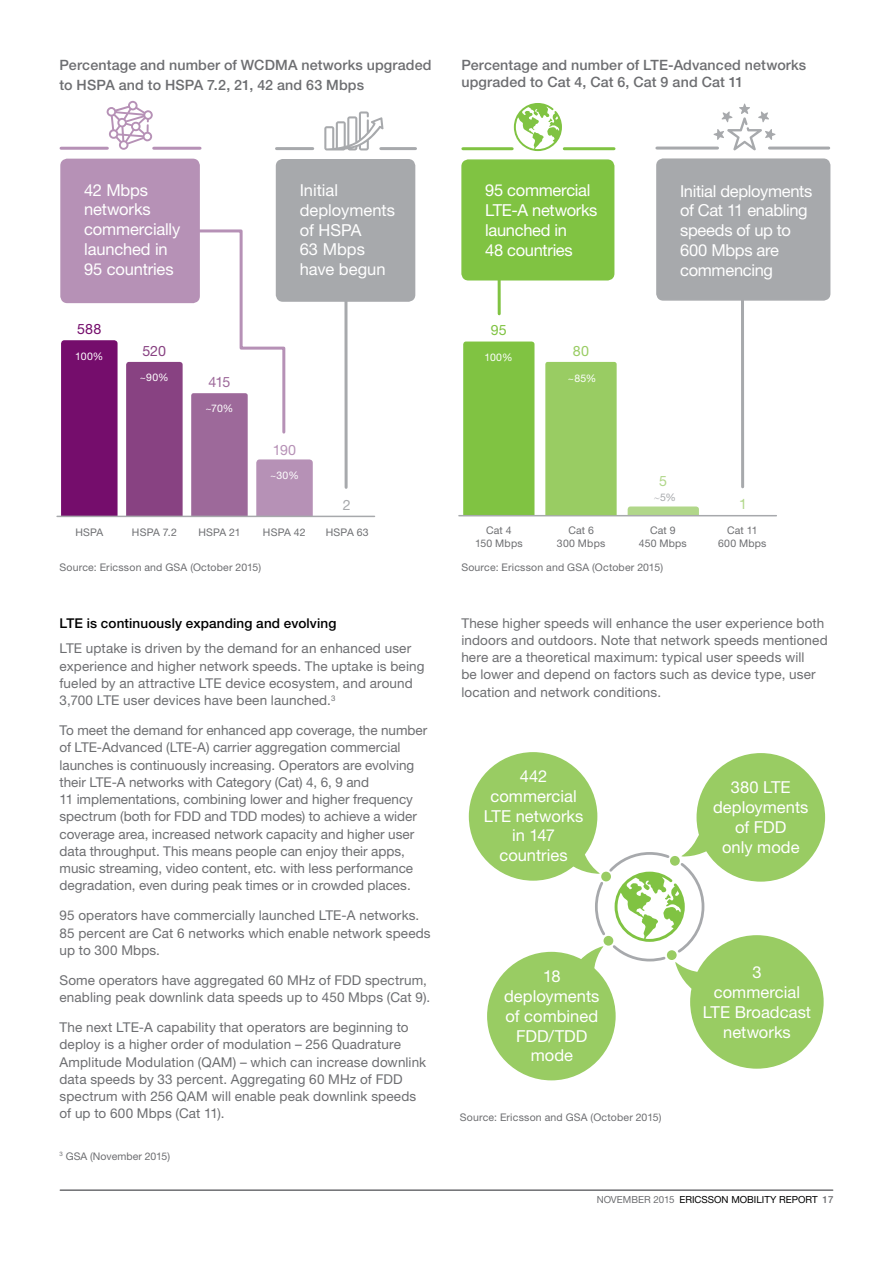
<style>
.page{position:relative;width:893px;height:1263px;background:#fff}
.page>*{position:absolute;margin:0;border:0;box-sizing:border-box;transform-origin:0 0}
.t1{font:16.5px/19.8px "Ericsson Sans";letter-spacing:-.005em;color:#fff;text-align:center}
.t2{font:500 14.25px/17.1px "Ericsson Sans";letter-spacing:.01em;color:#6d6e71}
.t3{font:14.25px "Ericsson Sans";color:#750d6c}
.t4{font:14.25px "Ericsson Sans";color:#884282}
.t5{font:14.25px "Ericsson Sans";color:#9d699a}
.t6{font:14.25px "Ericsson Sans";color:#b691b6}
.t7{font:14.25px "Ericsson Sans";color:#80c342}
.t8{font:14.25px "Ericsson Sans";color:#b1d78a}
.t9{font:14.25px "Ericsson Sans";color:#99cc63}
.t10{font:14.25px "Ericsson Sans";color:#a7a9ac}
.t11{font:13.5px/17.2px "Ericsson Sans";letter-spacing:.005em;color:#6d6e71}
.t12{font:500 13.5px "Ericsson Sans";letter-spacing:.01em;color:#000}
.t13{font:10.5px/12.6px "Ericsson Sans";letter-spacing:.02em;color:#6d6e71;text-align:center}
.t14{font:10.5px "Ericsson Sans";letter-spacing:.02em;color:#fff}
.t15{font:10.5px "Ericsson Sans";color:#a7a9ac}
.t16{font:9.75px "Ericsson Sans";color:#000}
.s1{font-family:"Times"}
.s2{color:#6d6e71}
.s3{font-weight:500;color:#6d6e71}
</style>
<div class="page">
<hr style="left:60px;top:1189px;width:773px;height:2px;background:#6d6e71">
<svg style="left:628px;top:506px;width:71px;height:9px"></svg>
<svg style="left:497px;top:280px;width:4px;height:34px"></svg>
<div style="left:487px;top:952px;width:129px;height:128px;background:#99cc63;border-radius:50%"></div>
<div style="left:469px;top:752px;width:128px;height:129px;background:#99cc63;border-radius:50%"></div>
<div style="left:690px;top:935px;width:134px;height:134px;background:#99cc63;border-radius:50%"></div>
<div style="left:696px;top:753px;width:129px;height:129px;background:#99cc63;border-radius:50%"></div>
<svg style="left:563px;top:832px;width:156px;height:162px"></svg>
<hr style="left:741px;top:250px;width:3px;height:237px;background:#a7a9ac">
<div style="left:463px;top:341px;width:71px;height:174px;background:#80c342"></div>
<hr style="left:459px;top:515px;width:317px;height:1px;background:#a7a9ac">
<div style="left:462px;top:160px;width:152px;height:120px;background:#80c342;border-radius:6px"></div>
<div style="left:461px;top:159px;width:153px;height:121px;border:2px solid #80c342;border-radius:6px"></div>
<div style="left:657px;top:159px;width:173px;height:141px;background:#a7a9ac;border-radius:6px"></div>
<div style="left:656px;top:158px;width:174px;height:143px;border:2px solid #a7a9ac;border-radius:6px"></div>
<hr style="left:657px;top:147px;width:60px;height:3px;background:#a7a9ac">
<hr style="left:463px;top:147px;width:49px;height:3px;background:#80c342">
<hr style="left:769px;top:147px;width:60px;height:3px;background:#a7a9ac">
<hr style="left:564px;top:147px;width:50px;height:3px;background:#80c342">
<svg style="left:714px;top:104px;width:61px;height:46px"></svg>
<svg style="left:514px;top:103px;width:48px;height:48px"></svg>
<svg style="left:344px;top:302px;width:4px;height:185px"></svg>
<div style="left:61px;top:340px;width:57px;height:176px;background:#750d6c"></div>
<svg style="left:126px;top:228px;width:187px;height:288px"></svg>
<svg style="left:107px;top:101px;width:46px;height:49px"></svg>
<hr style="left:57px;top:516px;width:317px;height:1px;background:#a7a9ac">
<svg style="left:324px;top:111px;width:60px;height:39px"></svg>
<div style="left:61px;top:159px;width:138px;height:143px;background:#b691b6;border-radius:6px"></div>
<div style="left:60px;top:159px;width:140px;height:144px;border:2px solid #b691b6;border-radius:6px"></div>
<div style="left:277px;top:160px;width:138px;height:141px;background:#a7a9ac;border-radius:6px"></div>
<div style="left:276px;top:159px;width:139px;height:143px;border:2px solid #a7a9ac;border-radius:6px"></div>
<hr style="left:61px;top:147px;width:46px;height:3px;background:#b691b6">
<hr style="left:276px;top:147px;width:37px;height:3px;background:#a7a9ac">
<hr style="left:154px;top:147px;width:46px;height:3px;background:#b691b6">
<hr style="left:381px;top:147px;width:34px;height:3px;background:#a7a9ac">
<div style="left:545px;top:362px;width:72px;height:153px;background:#99cc63"></div>
<p class="t2" style="left:60px;top:55px;width:374px;line-height:19.5px">Percentage and number of WCDMA networks upgraded to HSPA and to HSPA 7.2, 21, 42 and 63 Mbps</p>
<p class="t2" style="left:461px;top:57px;width:346px">Percentage and number of LTE-Advanced networks upgraded to Cat 4, Cat 6, Cat 9 and Cat 11</p>
<p class="t1" style="left:84px;top:180px;width:98px;text-align:left">42 Mbps networks commercially launched in<br>95 countries</p>
<p class="t1" style="left:300px;top:180px;width:97px;text-align:left">Initial deployments of HSPA<br>63 Mbps have begun</p>
<p class="t1" style="left:485px;top:181px;width:114px;text-align:left">95 commercial<br>LTE-A networks launched in<br>48 countries</p>
<p class="t1" style="left:680px;top:181px;width:134px;text-align:left">Initial deployments of Cat 11 enabling speeds of up to<br>600 Mbps are commencing</p>
<p class="t3" style="left:77px;top:321px;width:26px">588</p>
<p class="t14" style="left:75px;top:350px;width:29px">100%</p>
<p class="t14" style="left:485px;top:352px;width:29px">100%</p>
<p class="t7" style="left:491px;top:323px;width:17px">95</p>
<p class="t4" style="left:142px;top:343px;width:25px">520</p>
<p class="t14" style="left:140px;top:371px;width:30px">~90%</p>
<p class="t5" style="left:208px;top:374px;width:24px">415</p>
<p class="t14" style="left:205px;top:403px;width:29px">~70%</p>
<p class="t13" style="left:75px;top:526px;width:30px">HSPA</p>
<p class="t13" style="left:132px;top:526px;width:46px">HSPA 7.2</p>
<p class="t13" style="left:198px;top:526px;width:44px">HSPA 21</p>
<p class="t6" style="left:273px;top:442px;width:25px">190</p>
<p class="t14" style="left:270px;top:470px;width:30px">~30%</p>
<p class="t13" style="left:263px;top:526px;width:44px">HSPA 42</p>
<p class="t10" style="left:343px;top:497px;width:9px">2</p>
<p class="t13" style="left:326px;top:526px;width:44px">HSPA 63</p>
<p class="t13" style="left:475px;top:524px;width:49px">Cat 4<br>150 Mbps</p>
<p class="t9" style="left:573px;top:343px;width:18px">80</p>
<p class="t14" style="left:568px;top:373px;width:30px">~85%</p>
<p class="t8" style="left:659px;top:473px;width:9px">5</p>
<p class="t15" style="left:654px;top:492px;width:23px"><span class="s1">~</span>5%</p>
<p class="t13" style="left:557px;top:524px;width:50px">Cat 6<br>300 Mbps</p>
<p class="t13" style="left:639px;top:524px;width:50px">Cat 9<br>450 Mbps</p>
<p class="t13" style="left:60px;top:561px;width:203px">Source: Ericsson and GSA (October 2015)</p>
<p class="t13" style="left:461px;top:561px;width:203px">Source: Ericsson and GSA (October 2015)</p>
<p class="t8" style="left:739px;top:496px;width:9px">1</p>
<p class="t13" style="left:718px;top:524px;width:50px">Cat 11<br>600 Mbps</p>
<p class="t12" style="left:60px;top:615px;width:278px">LTE is continuously expanding and evolving</p>
<p class="t11" style="left:60px;top:640px;width:366px">LTE uptake is driven by the demand for an enhanced user experience and higher network speeds. The uptake is being fueled by an attractive LTE device ecosystem, and around 3,700 LTE user devices have been launched.<sup>3</sup></p>
<p class="t11" style="left:60px;top:722px;width:369px">To meet the demand for enhanced app coverage, the number of LTE-Advanced (LTE-A) carrier aggregation commercial launches is continuously increasing. Operators are evolving their LTE-A networks with Category (Cat) 4, 6, 9 and<br>11 implementations, combining lower and higher frequency spectrum (both for FDD and TDD modes) to achieve a wider coverage area, increased network capacity and higher user data throughput. This means people can enjoy their apps, music streaming, video content, etc. with less performance degradation, even during peak times or in crowded places.</p>
<p class="t11" style="left:60px;top:907px;width:373px">95 operators have commercially launched LTE-A networks.<br>85 percent are Cat 6 networks which enable network speeds up to 300 Mbps.</p>
<p class="t11" style="left:60px;top:971px;width:372px">Some operators have aggregated 60 MHz of FDD spectrum, enabling peak downlink data speeds up to 450 Mbps (Cat 9).</p>
<p class="t11" style="left:60px;top:1019px;width:368px">The next LTE-A capability that operators are beginning to deploy is a higher order of modulation – 256 Quadrature Amplitude Modulation (QAM) – which can increase downlink data speeds by 33 percent. Aggregating 60 MHz of FDD spectrum with 256 QAM will enable peak downlink speeds of up to 600 Mbps (Cat 11).</p>
<p class="t13" style="left:60px;top:1150px;width:112px"><sup>3</sup> GSA (November 2015)</p>
<p class="t11" style="left:461px;top:614px;width:368px">These higher speeds will enhance the user experience both indoors and outdoors. Note that network speeds mentioned here are a theoretical maximum: typical user speeds will<br>be lower and depend on factors such as device type, user location and network conditions.</p>
<p class="t1" style="left:484px;top:766px;width:101px">442 commercial<br>LTE networks in 147 countries</p>
<p class="t1" style="left:504px;top:966px;width:97px">18 deployments of combined<br>FDD/TDD mode</p>
<p class="t13" style="left:460px;top:1110px;width:203px">Source: Ericsson and GSA (October 2015)</p>
<p class="t1" style="left:713px;top:778px;width:97px">380 LTE deployments of FDD<br>only mode</p>
<p class="t1" style="left:703px;top:962px;width:110px">3<br>commercial<br>LTE Broadcast networks</p>
<p class="t16" style="left:597px;top:1194px;width:238px"><span class="s2">NOVEMBER 2015</span> ERICSSON MOBILITY REPORT <span class="s3">17</span></p>
</div>
